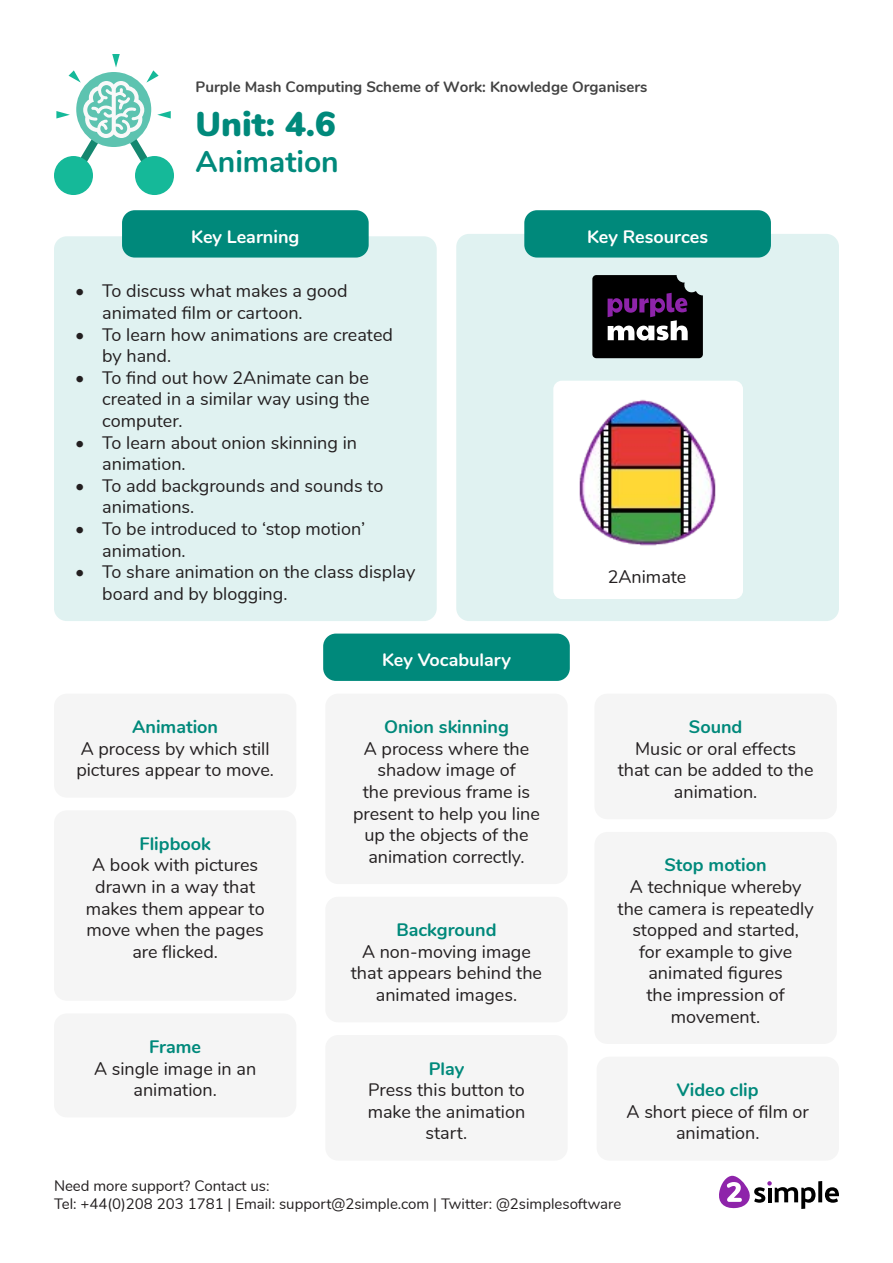
<style>
.page{position:relative;width:893px;height:1263px;background:#fff}
.page>*{position:absolute;margin:0;border:0;box-sizing:border-box;transform-origin:0 0}
.t1{font:900 34.5px "Nunito";color:#00897b}
.t2{font:700 30px "Nunito";color:#00897b}
.t3{font:18px/21.6px "Nunito";color:#231f20;text-align:center}
.t4{font:700 18px "Nunito";color:#00897b}
.t5{font:700 18px "Nunito";color:#fff}
.t6{font:15px/18px "Nunito";color:#231f20}
.t7{font:700 15px "Nunito";color:#424242}
</style>
<div class="page">
<svg style="left:818px;top:1181px;width:4px;height:21px"></svg>
<svg style="left:825px;top:1187px;width:14px;height:16px"></svg>
<svg style="left:719px;top:1176px;width:96px;height:33px"></svg>
<div style="left:54px;top:236px;width:383px;height:385px;background:#e0f2f1;border-radius:13px"></div>
<div style="left:122px;top:210px;width:247px;height:48px;background:#00897b;border-radius:13px"></div>
<div style="left:54px;top:156px;width:39px;height:39px;background:#15b999;border-radius:50%"></div>
<div style="left:135px;top:156px;width:39px;height:39px;background:#15b999;border-radius:50%"></div>
<svg style="left:56px;top:54px;width:115px;height:133px"></svg>
<div style="left:456px;top:234px;width:383px;height:387px;background:#e0f2f1;border-radius:13px"></div>
<div style="left:524px;top:210px;width:247px;height:48px;background:#00897b;border-radius:13px"></div>
<svg style="left:592px;top:275px;width:111px;height:83px;background:#2d2531"></svg>
<div style="left:553px;top:381px;width:190px;height:218px;background:#fff;border-radius:9px"></div>
<div style="left:323px;top:633px;width:247px;height:48px;background:#00897b;border-radius:13px"></div>
<div style="left:54px;top:694px;width:242px;height:104px;background:#f5f5f5;border-radius:13px"></div>
<div style="left:54px;top:810px;width:242px;height:191px;background:#f5f5f5;border-radius:13px"></div>
<div style="left:54px;top:1013px;width:242px;height:104px;background:#f5f5f5;border-radius:13px"></div>
<div style="left:325px;top:694px;width:243px;height:190px;background:#f5f5f5;border-radius:13px"></div>
<div style="left:325px;top:897px;width:243px;height:125px;background:#f5f5f5;border-radius:13px"></div>
<div style="left:325px;top:1035px;width:243px;height:125px;background:#f5f5f5;border-radius:13px"></div>
<div style="left:594px;top:694px;width:243px;height:125px;background:#f5f5f5;border-radius:13px"></div>
<div style="left:594px;top:832px;width:243px;height:212px;background:#f5f5f5;border-radius:13px"></div>
<div style="left:597px;top:1057px;width:242px;height:103px;background:#f5f5f5;border-radius:13px"></div>
<img style="left:579px;top:399px;width:137px;height:147px">
<p class="t7" style="left:196px;top:76px;width:454px">Purple Mash Computing Scheme of Work: Knowledge Organisers</p>
<p class="t1" style="left:196px;top:98px;width:142px">Unit: 4.6</p>
<p class="t2" style="left:196px;top:139px;width:145px">Animation</p>
<p class="t5" style="left:191px;top:223px;width:110px">Key Learning</p>
<p class="t5" style="left:587px;top:223px;width:122px">Key Resources</p>
<p class="t3" style="left:102px;top:279px;width:247px;text-align:left;text-indent:-27px">• To discuss what makes a good animated film or cartoon.</p>
<p class="t3" style="left:102px;top:322px;width:292px;text-align:left;text-indent:-27px">• To learn how animations are created by hand.</p>
<p class="t3" style="left:102px;top:366px;width:269px;text-align:justify;text-indent:-27px">• To find out how 2Animate can be created in a similar way using the computer.</p>
<p class="t3" style="left:102px;top:430px;width:256px;text-align:left;text-indent:-27px">• To learn about onion skinning in animation.</p>
<p class="t3" style="left:102px;top:474px;width:283px;text-align:left;text-indent:-27px">• To add backgrounds and sounds to animations.</p>
<p class="t3" style="left:102px;top:517px;width:264px;text-align:left;text-indent:-27px">• To be introduced to ‘stop motion’ animation.</p>
<p class="t3" style="left:102px;top:560px;width:315px;text-align:left;text-indent:-27px">• To share animation on the class display board and by blogging.</p>
<p class="t4" style="left:132px;top:714px;width:87px">Animation</p>
<p class="t3" style="left:76px;top:737px;width:199px;text-align:left">A process by which still pictures appear to move.</p>
<p class="t4" style="left:140px;top:830px;width:73px">Flipbook</p>
<p class="t3" style="left:86px;top:853px;width:180px">A book with pictures drawn in a way that makes them appear to move when the pages are flicked.</p>
<p class="t4" style="left:149px;top:1033px;width:53px">Frame</p>
<p class="t3" style="left:94px;top:1056px;width:164px">A single image in an animation.</p>
<p class="t5" style="left:382px;top:646px;width:130px">Key Vocabulary</p>
<p class="t4" style="left:384px;top:714px;width:126px">Onion skinning</p>
<p class="t3" style="left:353px;top:737px;width:188px">A process where the shadow image of<br>the previous frame is present to help you line up the objects of the animation correctly.</p>
<p class="t4" style="left:396px;top:917px;width:102px">Background</p>
<p class="t3" style="left:351px;top:940px;width:193px">A non-moving image that appears behind the animated images.</p>
<p class="t4" style="left:429px;top:1055px;width:37px">Play</p>
<p class="t3" style="left:368px;top:1078px;width:159px">Press this button to make the animation start.</p>
<p class="t3" style="left:608px;top:564px;width:80px">2Animate</p>
<p class="t4" style="left:689px;top:714px;width:55px">Sound</p>
<p class="t3" style="left:618px;top:737px;width:197px">Music or oral effects that can be added to the animation.</p>
<p class="t4" style="left:665px;top:852px;width:104px">Stop motion</p>
<p class="t3" style="left:618px;top:875px;width:198px">A technique whereby the camera is repeatedly stopped and started,<br>for example to give animated figures<br>the impression of movement.</p>
<p class="t4" style="left:677px;top:1076px;width:83px">Video clip</p>
<p class="t3" style="left:627px;top:1100px;width:184px">A short piece of film or animation.</p>
<p class="t6" style="left:54px;top:1176px;width:569px">Need more support? Contact us:<br>Tel: +44(0)208 203 1781 | Email: support@2simple.com | Twitter: @2simplesoftware</p>
</div>
